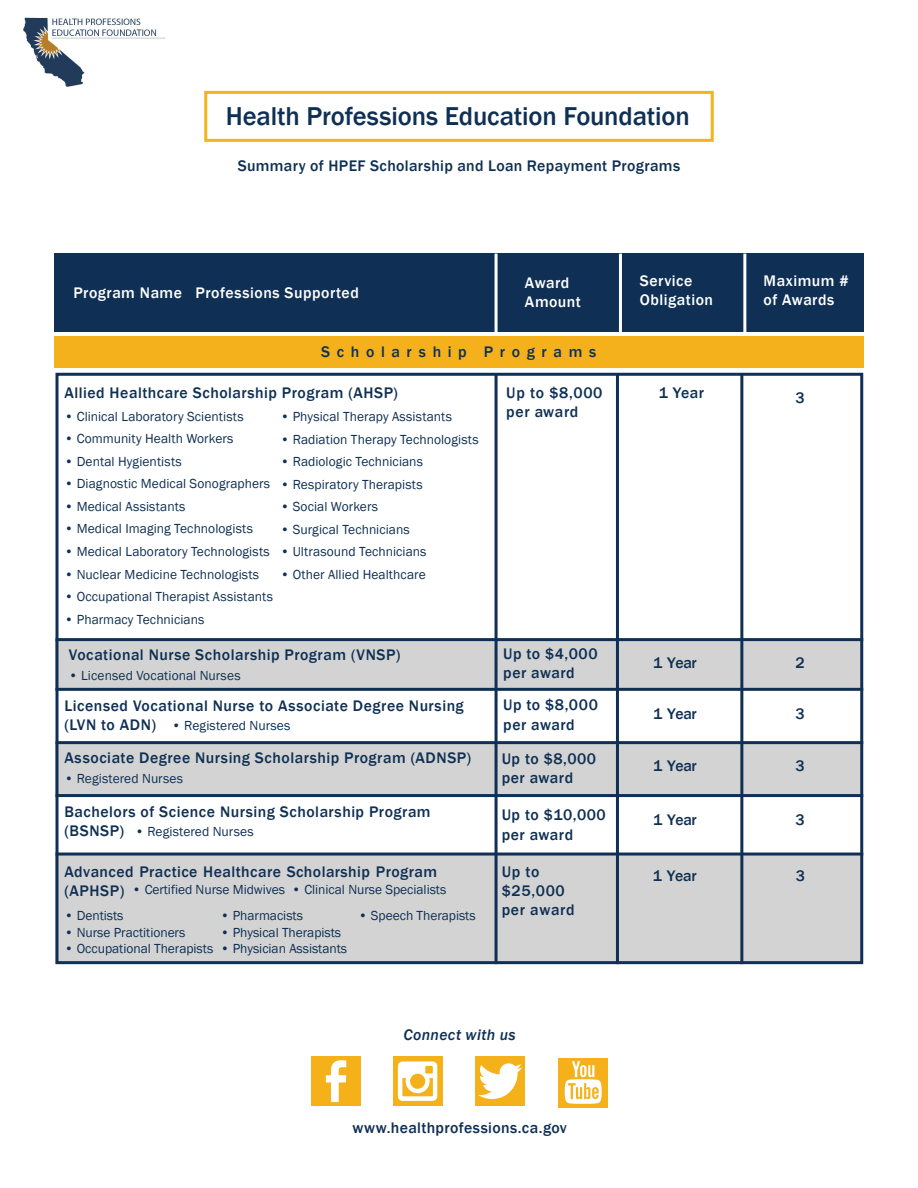
<style>
.page{position:relative;width:918px;height:1188px;background:#fff}
.page>*{position:absolute;margin:0;border:0;box-sizing:border-box;transform-origin:0 0}
.t1{font:500 26.55px "Franklin Gothic";letter-spacing:-.005em;color:#0f3054}
.t2{font:500 15.75px/19.5px "Franklin Gothic";letter-spacing:.03em;color:#0f3054}
.t3{font:500 15.75px/18.9px "Franklin Gothic";letter-spacing:.03em;color:#fff}
.t4{font:500 15.75px "Franklin Gothic";letter-spacing:.425em;color:#0f3054}
.t5{font:italic 500 15.75px "Franklin Gothic";letter-spacing:.025em;color:#0f3054}
.t6{font:13.5px "Franklin Gothic";letter-spacing:.005em;color:#0f3054}
.s1{font-style:inherit}
.s2{font-weight:500;font-size:15.75px}
</style>
<div class="page">
<div style="left:56px;top:856px;width:806px;height:108px;background:#d3d3d3"></div>
<div style="left:204px;top:91px;width:510px;height:51px;border:3px solid #f6b21c"></div>
<div style="left:56px;top:640px;width:806px;height:50px;background:#d3d3d3"></div>
<div style="left:56px;top:744px;width:806px;height:50px;background:#d3d3d3"></div>
<div style="left:56px;top:373px;width:807px;height:591px;border:3px solid #0f3054"></div>
<div style="left:55px;top:337px;width:809px;height:31px;background:#f4b11c"></div>
<div style="left:55px;top:254px;width:809px;height:78px;background:#0f3054"></div>
<hr style="left:495px;top:254px;width:3px;height:78px;background:#fff">
<hr style="left:743px;top:254px;width:3px;height:78px;background:#fff">
<hr style="left:619px;top:254px;width:3px;height:78px;background:#fff">
<hr style="left:495px;top:373px;width:3px;height:591px;background:#0f3054">
<hr style="left:616px;top:373px;width:3px;height:591px;background:#0f3054">
<hr style="left:740px;top:373px;width:3px;height:591px;background:#0f3054">
<hr style="left:56px;top:638px;width:807px;height:3px;background:#0f3054">
<hr style="left:56px;top:688px;width:807px;height:3px;background:#0f3054">
<hr style="left:56px;top:741px;width:807px;height:3px;background:#0f3054">
<hr style="left:56px;top:794px;width:807px;height:3px;background:#0f3054">
<hr style="left:56px;top:853px;width:807px;height:3px;background:#0f3054">
<div style="left:393px;top:1056px;width:49px;height:50px;background:#f4b119"></div>
<svg style="left:398px;top:1061px;width:39px;height:40px"></svg>
<div style="left:475px;top:1056px;width:50px;height:50px;background:#f4b119"></div>
<svg style="left:478px;top:1063px;width:44px;height:36px"></svg>
<div style="left:311px;top:1056px;width:50px;height:50px;background:#f4b119"></div>
<svg style="left:326px;top:1060px;width:20px;height:42px"></svg>
<div style="left:558px;top:1058px;width:50px;height:49px;background:#f4b119"></div>
<svg style="left:565px;top:1061px;width:37px;height:43px"></svg>
<img style="left:23px;top:17px;width:143px;height:70px">
<h1 class="t1" style="left:226px;top:99px;width:465px">Health Professions Education Foundation</h1>
<h1 class="t2" style="left:238px;top:156px;width:444px">Summary of HPEF Scholarship and Loan Repayment Programs</h1>
<p class="t3" style="left:73px;top:283px;width:287px">Program Name Professions Supported</p>
<p class="t3" style="left:525px;top:274px;width:46px">Award</p>
<p class="t3" style="left:525px;top:293px;width:58px">Amount</p>
<p class="t3" style="left:640px;top:272px;width:75px">Service<br>Obligation</p>
<p class="t3" style="left:764px;top:272px;width:87px">Maximum # of Awards</p>
<p class="t4" style="left:321px;top:342px;width:277px">Scholarship Programs</p>
<p class="t2" style="left:64px;top:384px;width:335px">Allied Healthcare Scholarship Program (AHSP)</p>
<p class="t6" style="left:64px;top:408px;width:181px">• Clinical Laboratory Scientists</p>
<p class="t6" style="left:280px;top:408px;width:173px">• Physical Therapy Assistants</p>
<p class="t6" style="left:64px;top:431px;width:171px">• Community Health Workers</p>
<p class="t6" style="left:280px;top:431px;width:200px">• Radiation Therapy Technologists</p>
<p class="t6" style="left:64px;top:453px;width:119px">• Dental Hygientists</p>
<p class="t6" style="left:280px;top:453px;width:144px">• Radiologic Technicians</p>
<p class="t6" style="left:64px;top:476px;width:360px">• Diagnostic Medical Sonographers • Respiratory Therapists</p>
<p class="t6" style="left:64px;top:498px;width:123px">• Medical Assistants</p>
<p class="t6" style="left:280px;top:498px;width:99px">• Social Workers</p>
<p class="t6" style="left:64px;top:521px;width:190px">• Medical Imaging Technologists</p>
<p class="t6" style="left:280px;top:521px;width:131px">• Surgical Technicians</p>
<p class="t6" style="left:64px;top:543px;width:364px">• Medical Laboratory Technologists • Ultrasound Technicians</p>
<p class="t6" style="left:64px;top:566px;width:196px">• Nuclear Medicine Technologists</p>
<p class="t6" style="left:280px;top:566px;width:147px">• Other Allied Healthcare</p>
<p class="t6" style="left:64px;top:588px;width:210px">• Occupational Therapist Assistants</p>
<p class="t6" style="left:64px;top:611px;width:142px">• Pharmacy Technicians</p>
<p class="t2" style="left:506px;top:384px;width:98px;line-height:18.9px"><span class="s1">Up to</span> $8,000 per award</p>
<p class="t2" style="left:659px;top:384px;width:47px">1 Year</p>
<p class="t2" style="left:796px;top:389px;width:11px">3</p>
<p class="t2" style="left:69px;top:646px;width:333px">Vocational Nurse Scholarship Program (VNSP)</p>
<p class="t6" style="left:69px;top:667px;width:173px">• Licensed Vocational Nurses</p>
<p class="t2" style="left:503px;top:644px;width:96px">Up to $4,000 per award</p>
<p class="t2" style="left:653px;top:653px;width:45px"><span class="s1">1</span> Year</p>
<p class="t2" style="left:796px;top:653px;width:11px">2</p>
<p class="t2" style="left:64px;top:696px;width:401px">Licensed Vocational Nurse to Associate Degree Nursing</p>
<p class="t6" style="left:64px;top:717px;width:228px"><span class="s2">(LVN to ADN)</span> • Registered Nurses</p>
<p class="t2" style="left:503px;top:695px;width:96px">Up to $8,000 per award</p>
<p class="t2" style="left:653px;top:704px;width:45px"><span class="s1">1</span> Year</p>
<p class="t2" style="left:796px;top:704px;width:11px">3</p>
<p class="t2" style="left:64px;top:749px;width:408px">Associate Degree Nursing Scholarship Program (ADNSP)</p>
<p class="t6" style="left:64px;top:770px;width:120px">• Registered Nurses</p>
<p class="t2" style="left:502px;top:749px;width:96px">Up to $8,000 per award</p>
<p class="t2" style="left:653px;top:757px;width:45px"><span class="s1">1</span> Year</p>
<p class="t2" style="left:796px;top:757px;width:11px">3</p>
<p class="t2" style="left:64px;top:802px;width:368px">Bachelors of Science Nursing Scholarship Program</p>
<p class="t6" style="left:64px;top:823px;width:191px"><span class="s2">(BSNSP)</span> • Registered Nurses</p>
<p class="t2" style="left:502px;top:805px;width:105px">Up to $10,000 per award</p>
<p class="t2" style="left:653px;top:810px;width:45px"><span class="s1">1</span> Year</p>
<p class="t2" style="left:796px;top:810px;width:11px">3</p>
<p class="t2" style="left:64px;top:862px;width:374px">Advanced Practice Healthcare Scholarship Program</p>
<p class="t6" style="left:64px;top:881px;width:383px"><span class="s2">(APHSP)</span> • Certified Nurse Midwives • Clinical Nurse Specialists</p>
<p class="t6" style="left:64px;top:907px;width:61px">• Dentists</p>
<p class="t6" style="left:220px;top:908px;width:84px">• Pharmacists</p>
<p class="t6" style="left:359px;top:908px;width:119px">• Speech Therapists</p>
<p class="t6" style="left:64px;top:924px;width:122px">• Nurse Practitioners</p>
<p class="t6" style="left:220px;top:924px;width:122px">• Physical Therapists</p>
<p class="t6" style="left:64px;top:940px;width:284px">• Occupational Therapists • Physician Assistants</p>
<p class="t2" style="left:502px;top:862px;width:74px;line-height:18.9px">Up to $25,000 per award</p>
<p class="t2" style="left:653px;top:866px;width:45px">1 Year</p>
<p class="t2" style="left:796px;top:866px;width:11px">3</p>
<p class="t5" style="left:404px;top:1025px;width:114px">Connect with us</p>
<p class="t2" style="left:352px;top:1119px;width:216px">www.healthprofessions.ca.gov</p>
</div>
